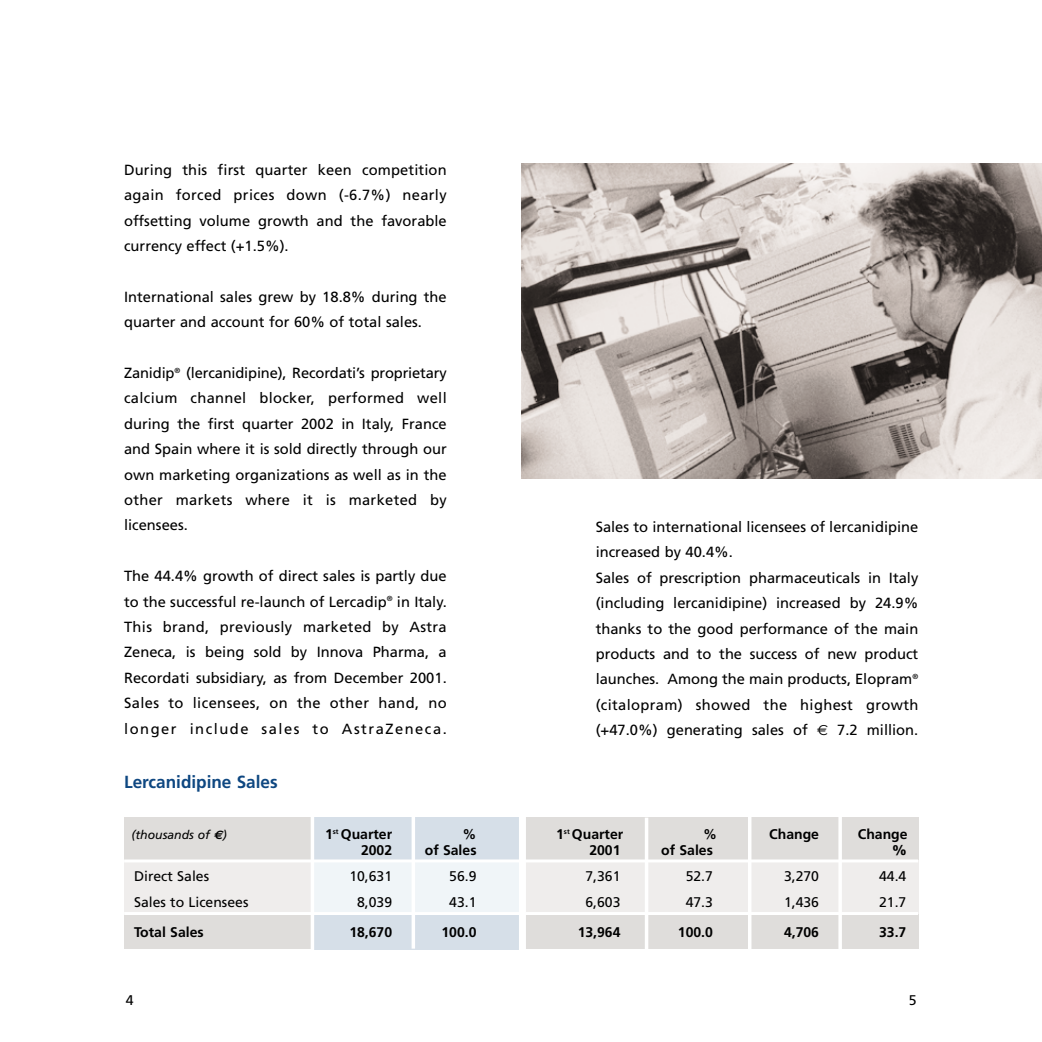
<style>
.page{position:relative;width:1042px;height:1042px;background:#fff}
.page>*{position:absolute;margin:0;border:0;box-sizing:border-box;transform-origin:0 0}
.t1{font:700 17.5px "Frutiger";color:#0e4781}
.t2{font:14.7px/25.4px "Frutiger";color:#000;text-align:justify}
.t3{font:700 14px "Frutiger";color:#000}
.t4{font:14px "Frutiger";color:#000}
.t5{font:900 14px "Frutiger";color:#000}
.t6{font:italic 12.25px "Frutiger";color:#000}
.s1{font-family:"Euro Sans"}
.s2{font-family:"Euro Sans";font-weight:700}
</style>
<div class="page">
<img style="left:521px;top:164px;width:520px;height:314px">
<div style="left:124px;top:823px;width:794px;height:117px;background:#efedec"></div>
<div style="left:313px;top:837px;width:207px;height:112px;background:#f0f5f8"></div>
<div style="left:124px;top:914px;width:794px;height:35px;background:#dfdddb"></div>
<div style="left:313px;top:914px;width:207px;height:35px;background:#d6dfe8"></div>
<div style="left:124px;top:817px;width:794px;height:42px;background:#dfdddb"></div>
<div style="left:313px;top:817px;width:209px;height:43px;background:#d6dfe8"></div>
<hr style="left:124px;top:859px;width:793px;height:3px;background:#fff">
<hr style="left:124px;top:911px;width:793px;height:3px;background:#fff">
<svg style="left:310px;top:817px;width:4px;height:132px"></svg>
<hr style="left:411px;top:807px;width:4px;height:141px;background:#fff">
<div style="left:519px;top:809px;width:7px;height:154px;background:#fff"></div>
<svg style="left:644px;top:817px;width:4px;height:132px"></svg>
<svg style="left:747px;top:817px;width:4px;height:132px"></svg>
<hr style="left:838px;top:809px;width:3px;height:142px;background:#fff">
<p class="t2" style="left:124px;top:158px;width:324px">During this first quarter keen competition again forced prices down (-6.7%) nearly offsetting volume growth and the favorable currency effect (+1.5%).</p>
<p class="t2" style="left:124px;top:285px;width:324px">International sales grew by 18.8% during the quarter and account for 60% of total sales.</p>
<p class="t2" style="left:124px;top:361px;width:324px">Zanidip<sup>®</sup> (lercanidipine), Recordati’s proprietary calcium channel blocker, performed well during the first quarter 2002 in Italy, France and Spain where it is sold directly through our own marketing organizations as well as in the other markets where it is marketed by licensees.</p>
<p class="t2" style="left:124px;top:564px;width:324px">The 44.4% growth of direct sales is partly due to the successful re-launch of Lercadip<sup>®</sup> in Italy.<br>This brand, previously marketed by Astra Zeneca, is being sold by Innova Pharma, a Recordati subsidiary, as from December 2001.<br>Sales to licensees, on the other hand, no longer include sales to AstraZeneca.</p>
<p class="t2" style="left:595px;top:515px;width:324px;text-align:left">Sales to international licensees of lercanidipine increased by 40.4%.<br>Sales of prescription pharmaceuticals in Italy (including lercanidipine) increased by 24.9% thanks to the good performance of the main products and to the success of new product launches. Among the main products, Elopram<sup>® </sup>(citalopram) showed the highest growth (+47.0%) generating sales of <span class="s1">€</span> 7.2 million.</p>
<p class="t1" style="left:124px;top:774px;width:155px">Lercanidipine Sales</p>
<p class="t6" style="left:131px;top:829px;width:97px">(thousands of <span class="s2">€</span>)</p>
<p class="t3" style="left:325px;top:828px;width:69px">1<sup>st</sup> Quarter</p>
<p class="t3" style="left:462px;top:828px;width:15px">%</p>
<p class="t3" style="left:556px;top:828px;width:69px">1<sup>st</sup> Quarter</p>
<p class="t3" style="left:703px;top:828px;width:15px">%</p>
<p class="t3" style="left:769px;top:828px;width:51px">Change</p>
<p class="t3" style="left:857px;top:828px;width:51px">Change</p>
<p class="t3" style="left:361px;top:843px;width:33px">2002</p>
<p class="t3" style="left:424px;top:843px;width:53px">of Sales</p>
<p class="t3" style="left:589px;top:843px;width:33px">2001</p>
<p class="t3" style="left:661px;top:843px;width:53px">of Sales</p>
<p class="t5" style="left:892px;top:843px;width:15px">%</p>
<p class="t4" style="left:134px;top:870px;width:77px">Direct Sales</p>
<p class="t4" style="left:349px;top:870px;width:44px">10,631</p>
<p class="t4" style="left:449px;top:870px;width:29px">56.9</p>
<p class="t4" style="left:585px;top:870px;width:37px">7,361</p>
<p class="t4" style="left:685px;top:870px;width:29px">52.7</p>
<p class="t4" style="left:783px;top:870px;width:37px">3,270</p>
<p class="t4" style="left:878px;top:870px;width:29px">44.4</p>
<p class="t4" style="left:134px;top:896px;width:116px">Sales to Licensees</p>
<p class="t4" style="left:357px;top:896px;width:37px">8,039</p>
<p class="t4" style="left:449px;top:896px;width:29px">43.1</p>
<p class="t4" style="left:585px;top:896px;width:37px">6,603</p>
<p class="t4" style="left:685px;top:896px;width:29px">47.3</p>
<p class="t4" style="left:783px;top:896px;width:37px">1,436</p>
<p class="t4" style="left:878px;top:896px;width:29px">21.7</p>
<p class="t3" style="left:134px;top:926px;width:71px">Total Sales</p>
<p class="t3" style="left:349px;top:926px;width:44px">18,670</p>
<p class="t3" style="left:441px;top:926px;width:37px">100.0</p>
<p class="t3" style="left:577px;top:926px;width:44px">13,964</p>
<p class="t3" style="left:677px;top:926px;width:37px">100.0</p>
<p class="t3" style="left:783px;top:926px;width:37px">4,706</p>
<p class="t3" style="left:878px;top:926px;width:29px">33.7</p>
<p class="t4" style="left:126px;top:994px;width:9px">4</p>
<p class="t4" style="left:908px;top:994px;width:9px">5</p>
</div>
